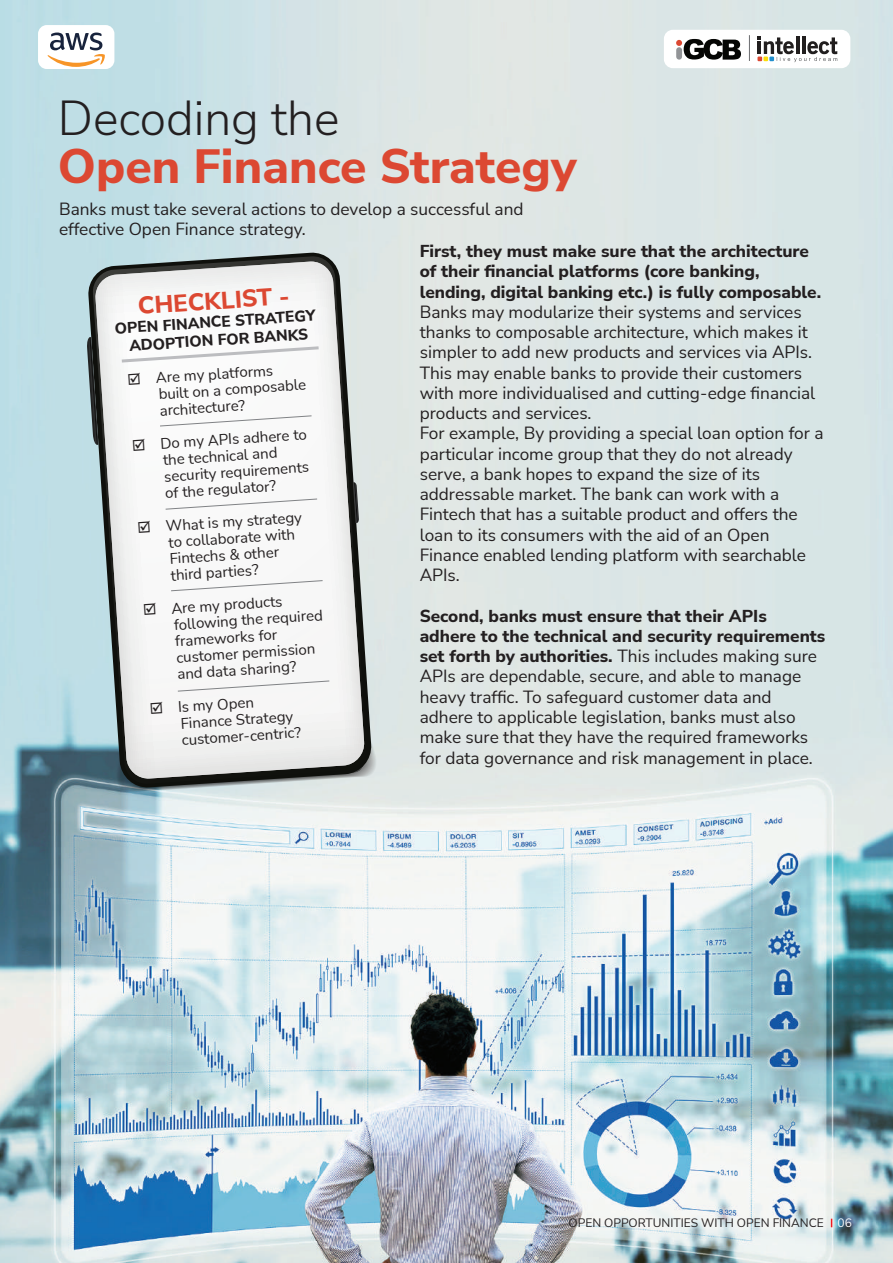
<style>
.page{position:relative;width:893px;height:1263px;background:#fff}
.page>*{position:absolute;margin:0;border:0;box-sizing:border-box;transform-origin:0 0}
.t1{font:800 48px "Nunito Sans";color:#dc4832}
.t2{font:300 48px "Nunito Sans";color:#231f20}
.t3{font:800 24.15px "Nunito Sans";color:#dc4832}
.t4{font:17.25px/20.2px "Nunito Sans";color:#231f20}
.t5{font:800 17.25px/20.2px "Nunito Sans";color:#231f20}
.t6{font:800 15.45px/18.1px "Nunito Sans";color:#231f20;text-align:center}
.t7{font:15px/16.5px "Nunito Sans";color:#231f20}
.t8{font:12px "Nunito Sans";color:#231f20}
.s1{font-weight:800}
.s2{color:#fff}
</style>
<div class="page">
<img style="left:0;top:0;width:893px;height:1263px">
<div style="left:664px;top:30px;width:186px;height:38px;background:#fff;border-radius:9px"></div>
<svg style="left:757px;top:37px;width:80px;height:25px"></svg>
<svg style="left:676px;top:39px;width:65px;height:21px"></svg>
<svg style="left:749px;top:35px;width:1px;height:26px"></svg>
<svg style="left:116px;top:719px;width:261px;height:73px"></svg>
<svg style="left:87px;top:252px;width:285px;height:536px;background:#b6c7ca"></svg>
<svg style="left:93px;top:256px;width:274px;height:528px;background:#8c999a"></svg>
<svg style="left:95px;top:262px;width:270px;height:517px"></svg>
<svg style="left:87px;top:337px;width:12px;height:108px"></svg>
<svg style="left:353px;top:482px;width:6px;height:41px"></svg>
<svg style="left:119px;top:345px;width:203px;height:19px"></svg>
<svg style="left:159px;top:415px;width:153px;height:12px"></svg>
<svg style="left:165px;top:498px;width:153px;height:12px"></svg>
<svg style="left:170px;top:580px;width:153px;height:12px"></svg>
<svg style="left:177px;top:680px;width:153px;height:12px"></svg>
<div style="left:38px;top:25px;width:76px;height:44px;background:#fff;border-radius:9px"></div>
<svg style="left:47px;top:33px;width:58px;height:34px"></svg>
<h1 class="t2" style="left:58px;top:86px;width:283px">Decoding the</h1>
<h1 class="t1" style="left:58px;top:132px;width:520px">Open Finance Strategy</h1>
<p class="t4" style="left:59px;top:198px;width:466px">Banks must take several actions to develop a successful and effective Open Finance strategy.</p>
<h2 class="t3" style="left:137px;top:289px;width:153px;rotate:-4deg">CHECKLIST -</h2>
<p class="t6" style="left:114px;top:319px;width:203px;rotate:-4deg">OPEN FINANCE STRATEGY<br>ADOPTION FOR BANKS</p>
<p class="t7" style="left:157px;top:369px;width:149px;text-indent:-30px;rotate:-4deg">☑ Are my platforms built on a composable architecture?</p>
<p class="t7" style="left:161px;top:435px;width:147px;text-indent:-30px;rotate:-4deg">☑ Do my APIs adhere to the technical and security requirements of the regulator?</p>
<p class="t7" style="left:167px;top:517px;width:136px;text-indent:-30px;rotate:-4deg">☑ What is my strategy to collaborate with<br>Fintechs &amp; other third parties?</p>
<p class="t7" style="left:172px;top:600px;width:151px;text-indent:-30px;rotate:-4deg">☑ Are my products following the required frameworks for customer permission and data sharing?</p>
<p class="t7" style="left:179px;top:698px;width:121px;text-indent:-30px;rotate:-4deg">☑ Is my Open<br>Finance Strategy customer-centric?</p>
<p class="t5" style="left:420px;top:240px;width:403px">First, they must make sure that the architecture of their financial platforms (core banking, lending, digital banking etc.) is fully composable.</p>
<p class="t4" style="left:420px;top:301px;width:405px">Banks may modularize their systems and services thanks to composable architecture, which makes it simpler to add new products and services via APIs.<br>This may enable banks to provide their customers with more individualised and cutting-edge financial products and services.<br>For example, By providing a special loan option for a particular income group that they do not already serve, a bank hopes to expand the size of its addressable market. The bank can work with a Fintech that has a suitable product and offers the loan to its consumers with the aid of an Open Finance enabled lending platform with searchable APIs.</p>
<p class="t4" style="left:420px;top:605px;width:407px"><span class="s1">Second, banks must ensure that their APIs adhere to the technical and security requirements set forth by authorities.</span> This includes making sure APIs are dependable, secure, and able to manage heavy traffic. To safeguard customer data and adhere to applicable legislation, banks must also make sure that they have the required frameworks for data governance and risk management in place.</p>
<p class="t8" style="left:569px;top:1214px;width:285px">OPEN OPPORTUNITIES WITH OPEN FINANCE <span class="s2">06</span></p>
</div>
